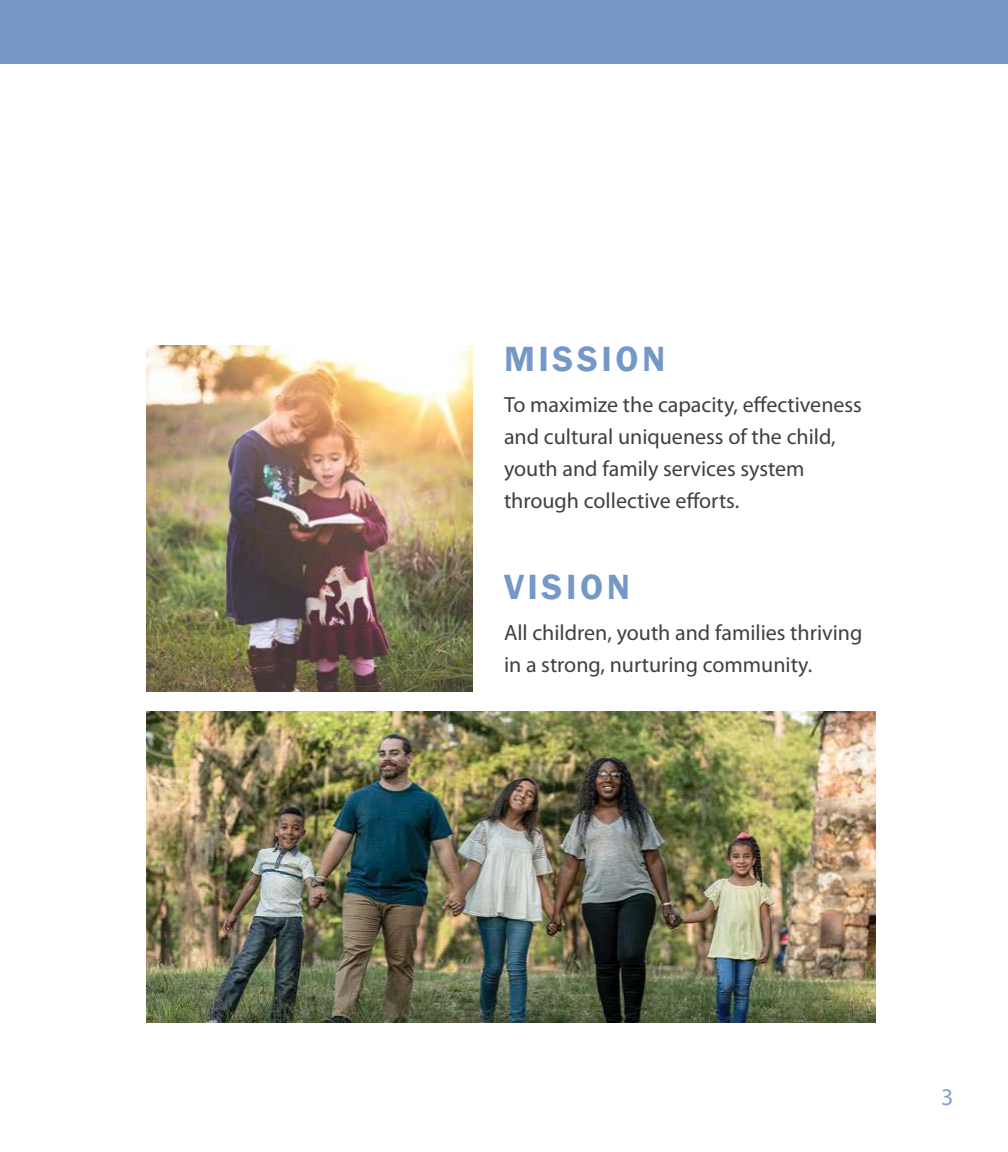
<style>
.page{position:relative;width:1008px;height:1152px;background:#fff}
.page>*{position:absolute;margin:0;border:0;box-sizing:border-box;transform-origin:0 0}
.t1{font:600 36px "Franklin Gothic";letter-spacing:.1em;color:#7698c9}
.t2{font:24px "Myriad Pro";color:#82a0ce}
.t3{font:22px/32px "Myriad Pro";color:#404042}
</style>
<div class="page">
<img style="left:147px;top:711px;width:729px;height:311px">
<img style="left:147px;top:346px;width:325px;height:346px">
<div style="left:0;top:0;width:1008px;height:63px;background:#7698c9"></div>
<h1 class="t1" style="left:504px;top:344px;width:163px">MISSION</h1>
<p class="t3" style="left:504px;top:391px;width:360px">To maximize the capacity, effectiveness and cultural uniqueness of the child, youth and family services system through collective efforts.</p>
<h1 class="t1" style="left:504px;top:572px;width:128px">VISION</h1>
<p class="t3" style="left:504px;top:619px;width:360px">All children, youth and families thriving in a strong, nurturing community.</p>
<p class="t2" style="left:941px;top:1088px;width:14px">3</p>
</div>
